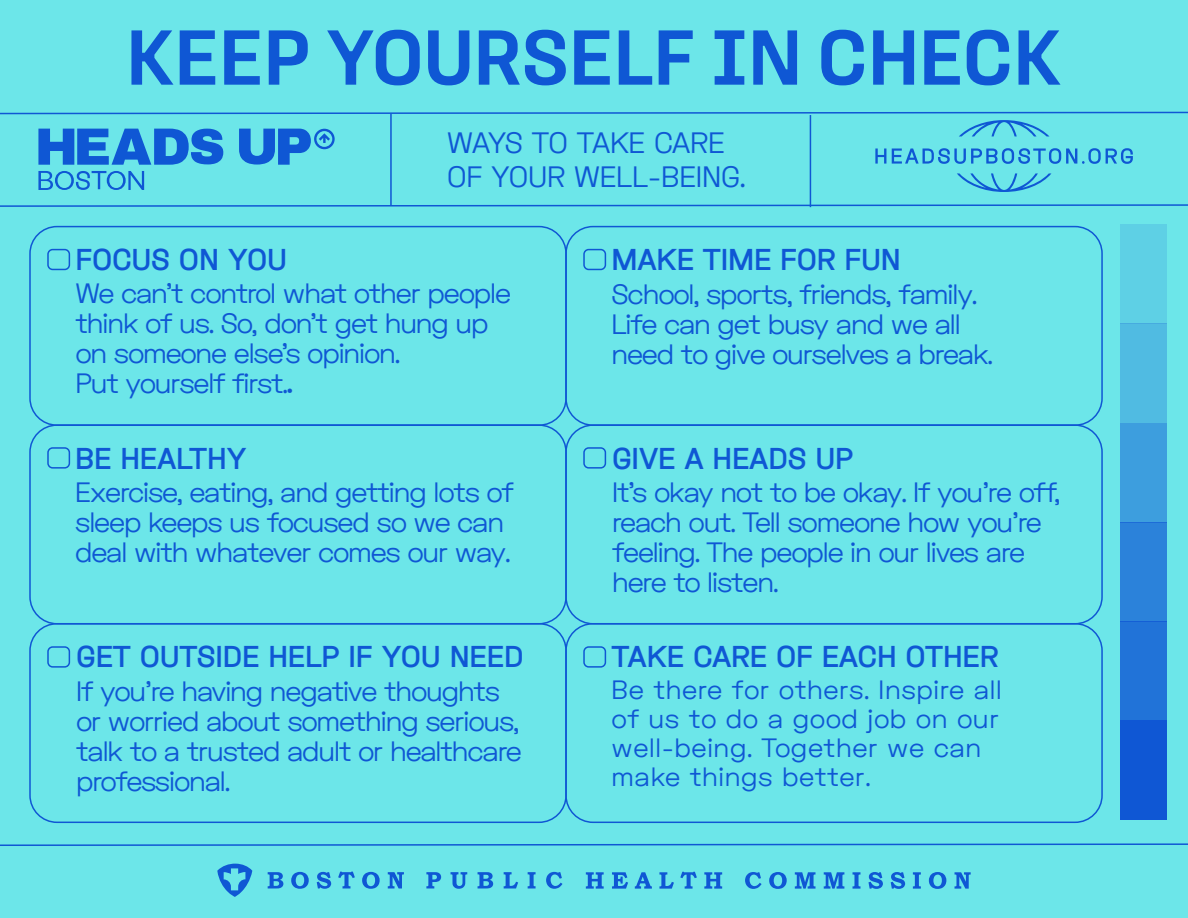
<style>
.page{position:relative;width:1188px;height:918px;background:#6ce6e9}
.page>*{position:absolute;margin:0;border:0;box-sizing:border-box;transform-origin:0 0}
.t1{font:500 81px "Loos Condensed";color:#0f57d4}
.t2{font:800 30px "Mriya Grotesk";letter-spacing:-.03em;color:#0f57d4}
.t3{font:30px/33.6px "Mriya Grotesk";letter-spacing:-.03em;color:#0f57d4}
.t4{font:28.5px/30px "Mriya Grotesk";letter-spacing:-.06em;color:#0f57d4}
.t5{font:27px/28.8px "Mriya Grotesk";color:#0f57d4}
.s1{font-family:"Myriad Pro"}
.s2{font-weight:800}
</style>
<div class="page">
<svg style="left:38px;top:171px;width:106px;height:19px"></svg>
<svg style="left:0;top:204px;width:1188px;height:4px"></svg>
<svg style="left:0;top:843px;width:1188px;height:3px"></svg>
<svg style="left:957px;top:173px;width:94px;height:19px"></svg>
<svg style="left:0;top:111px;width:1188px;height:54px"></svg>
<div style="left:29px;top:226px;width:538px;height:200px;border:2px solid #0f57d4;border-radius:27px"></div>
<div style="left:565px;top:226px;width:538px;height:200px;border:2px solid #0f57d4;border-radius:27px"></div>
<div style="left:29px;top:424px;width:538px;height:200px;border:2px solid #0f57d4;border-radius:27px"></div>
<div style="left:565px;top:424px;width:538px;height:200px;border:2px solid #0f57d4;border-radius:27px"></div>
<div style="left:29px;top:623px;width:538px;height:200px;border:2px solid #0f57d4;border-radius:27px"></div>
<div style="left:565px;top:623px;width:538px;height:200px;border:2px solid #0f57d4;border-radius:27px"></div>
<div style="left:1120px;top:522px;width:47px;height:99px;background:#2b82da"></div>
<div style="left:1120px;top:621px;width:47px;height:100px;background:#2173d8"></div>
<div style="left:1120px;top:721px;width:47px;height:99px;background:#0f57d4"></div>
<div style="left:1120px;top:224px;width:47px;height:100px;background:#5ed0e5"></div>
<div style="left:1120px;top:324px;width:47px;height:99px;background:#50bbe2"></div>
<div style="left:1120px;top:423px;width:47px;height:99px;background:#3d9ede"></div>
<svg style="left:217px;top:863px;width:35px;height:34px"></svg>
<svg style="left:268px;top:872px;width:15px;height:16px"></svg>
<svg style="left:291px;top:872px;width:18px;height:17px"></svg>
<svg style="left:317px;top:872px;width:14px;height:17px"></svg>
<svg style="left:338px;top:872px;width:17px;height:16px"></svg>
<svg style="left:362px;top:872px;width:18px;height:17px"></svg>
<svg style="left:388px;top:872px;width:16px;height:16px"></svg>
<svg style="left:426px;top:872px;width:15px;height:16px"></svg>
<svg style="left:451px;top:872px;width:16px;height:17px"></svg>
<svg style="left:478px;top:872px;width:15px;height:16px"></svg>
<svg style="left:504px;top:872px;width:14px;height:16px"></svg>
<svg style="left:528px;top:872px;width:8px;height:16px"></svg>
<svg style="left:546px;top:872px;width:16px;height:17px"></svg>
<svg style="left:586px;top:872px;width:18px;height:17px"></svg>
<svg style="left:612px;top:872px;width:16px;height:17px"></svg>
<svg style="left:635px;top:872px;width:17px;height:17px"></svg>
<svg style="left:659px;top:872px;width:15px;height:17px"></svg>
<svg style="left:680px;top:872px;width:17px;height:17px"></svg>
<svg style="left:704px;top:872px;width:18px;height:17px"></svg>
<svg style="left:745px;top:872px;width:17px;height:17px"></svg>
<svg style="left:769px;top:872px;width:18px;height:17px"></svg>
<svg style="left:795px;top:872px;width:21px;height:17px"></svg>
<svg style="left:824px;top:872px;width:20px;height:17px"></svg>
<svg style="left:853px;top:872px;width:7px;height:17px"></svg>
<svg style="left:868px;top:872px;width:15px;height:17px"></svg>
<svg style="left:891px;top:872px;width:14px;height:17px"></svg>
<svg style="left:913px;top:872px;width:8px;height:17px"></svg>
<svg style="left:929px;top:872px;width:17px;height:17px"></svg>
<svg style="left:955px;top:872px;width:16px;height:17px"></svg>
<hr style="left:390px;top:114px;width:2px;height:92px;background:#0f57d4">
<hr style="left:810px;top:115px;width:1px;height:92px;background:#0f57d4">
<div style="left:47px;top:249px;width:23px;height:21px;border:2px solid #0f57d4;border-radius:5px"></div>
<div style="left:47px;top:447px;width:23px;height:22px;border:2px solid #0f57d4;border-radius:5px"></div>
<div style="left:47px;top:646px;width:23px;height:22px;border:2px solid #0f57d4;border-radius:5px"></div>
<div style="left:583px;top:249px;width:23px;height:21px;border:2px solid #0f57d4;border-radius:5px"></div>
<div style="left:583px;top:447px;width:23px;height:22px;border:2px solid #0f57d4;border-radius:5px"></div>
<div style="left:583px;top:646px;width:23px;height:22px;border:2px solid #0f57d4;border-radius:5px"></div>
<h1 class="t1" style="left:126px;top:0;width:937px">KEEP YOURSELF IN CHECK</h1>
<p class="t2" style="left:75px;top:246px;width:214px">FOCUS ON YOU</p>
<p class="t3" style="left:447px;top:128px;width:301px">WAYS TO TAKE CARE<br>OF YOUR WELL-BEING<span class="s1">.</span></p>
<p class="t2" style="left:611px;top:246px;width:292px">MAKE TIME FOR FUN</p>
<p class="t4" style="left:75px;top:280px;width:438px">We can’t control what other people think of us<span class="s1">.</span> So, don’t get hung up on someone else’s opinion<span class="s1">.<br></span>Put yourself first<span class="s1">.</span><span class="s2">.</span></p>
<p class="t2" style="left:75px;top:444px;width:174px">BE HEALTHY</p>
<p class="t4" style="left:75px;top:479px;width:441px">Exercise, eating, and getting lots of sleep keeps us focused so we can deal with whatever comes our way<span class="s1">.</span></p>
<p class="t2" style="left:76px;top:643px;width:450px">GET OUTSIDE HELP IF YOU NEED</p>
<p class="t4" style="left:76px;top:678px;width:448px">If you’re having negative thoughts or worried about something serious, talk to a trusted adult or healthcare professional<span class="s1">.</span></p>
<p class="t4" style="left:611px;top:281px;width:384px">School, sports, friends, family<span class="s1">.<br></span>Life can get busy and we all need to give ourselves a break<span class="s1">.</span></p>
<p class="t2" style="left:612px;top:444px;width:244px">GIVE A HEADS UP</p>
<p class="t4" style="left:612px;top:479px;width:451px">It’s okay not to be okay<span class="s1">.</span> If you’re off, reach out<span class="s1">.</span> Tell someone how you’re feeling<span class="s1">.</span> The people in our lives are here to listen<span class="s1">.</span></p>
<p class="t2" style="left:611px;top:643px;width:389px">TAKE CARE OF EACH OTHER</p>
<p class="t5" style="left:611px;top:677px;width:392px">Be there for others<span class="s1">.</span> Inspire all of us to do a good job on our well-being<span class="s1">.</span> Together we can make things better<span class="s1">.</span></p>
</div>
